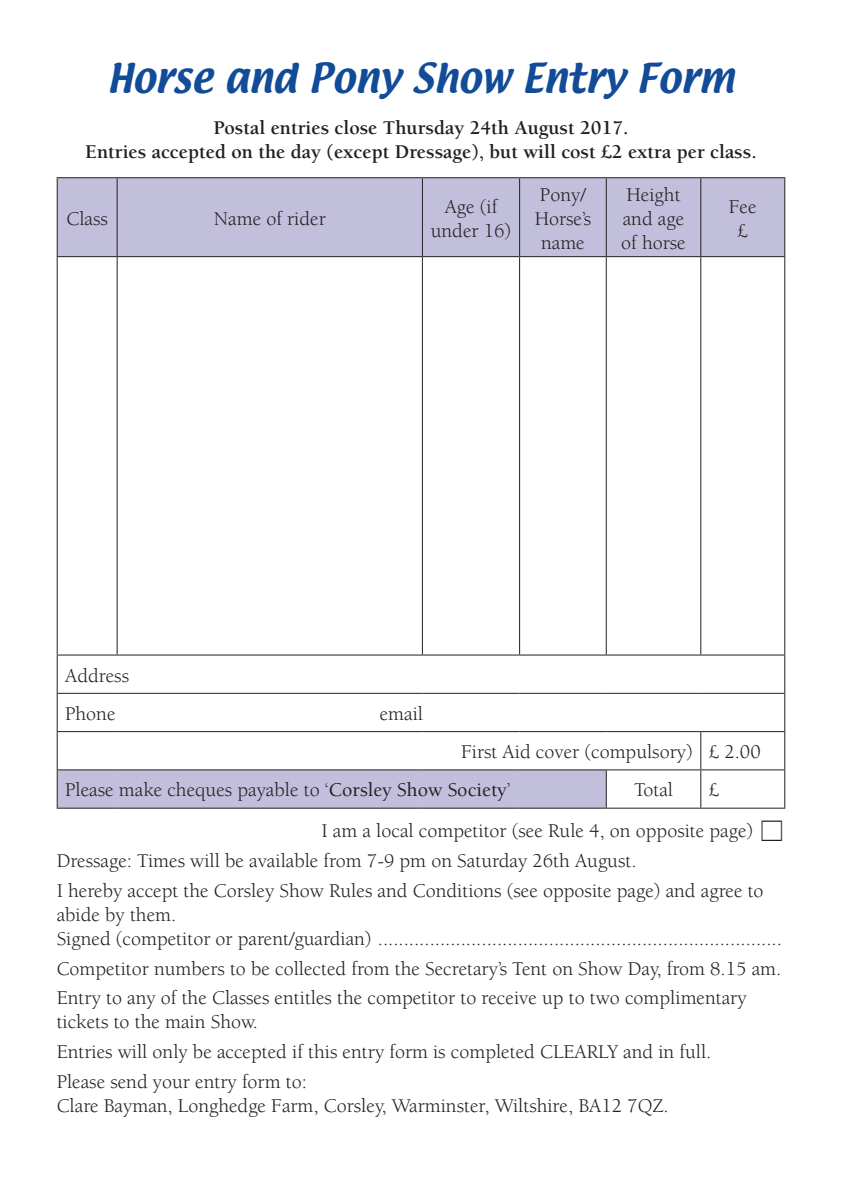
<style>
.page{position:relative;width:842px;height:1191px;background:#fff}
.page>*{position:absolute;margin:0;border:0;box-sizing:border-box;transform-origin:0 0}
.Main_Heading{font:36px "Textile";color:#124b97}
.t1{font:20px/24px "Berkeley";color:#231f20}
.Text_heading{font:700 20px/24px "Berkeley";color:#231f20;text-align:center}
.s1{font-weight:500}
</style>
<div class="page">
<svg style="left:58px;top:178px;width:726px;height:629px"></svg>
<hr style="left:57px;top:177px;width:60px;height:1px;background:#231f20">
<hr style="left:57px;top:178px;width:1px;height:78px;background:#231f20">
<hr style="left:117px;top:177px;width:305px;height:1px;background:#231f20">
<hr style="left:117px;top:178px;width:1px;height:78px;background:#231f20">
<hr style="left:422px;top:177px;width:98px;height:1px;background:#231f20">
<hr style="left:422px;top:178px;width:1px;height:78px;background:#231f20">
<hr style="left:520px;top:177px;width:86px;height:1px;background:#231f20">
<hr style="left:519px;top:178px;width:1px;height:78px;background:#231f20">
<hr style="left:606px;top:177px;width:95px;height:1px;background:#231f20">
<hr style="left:606px;top:178px;width:1px;height:78px;background:#231f20">
<hr style="left:701px;top:177px;width:84px;height:1px;background:#231f20">
<hr style="left:700px;top:178px;width:1px;height:78px;background:#231f20">
<hr style="left:784px;top:178px;width:1px;height:78px;background:#231f20">
<hr style="left:57px;top:256px;width:60px;height:1px;background:#231f20">
<hr style="left:57px;top:257px;width:1px;height:397px;background:#231f20">
<hr style="left:117px;top:256px;width:305px;height:1px;background:#231f20">
<hr style="left:117px;top:257px;width:1px;height:397px;background:#231f20">
<hr style="left:422px;top:256px;width:98px;height:1px;background:#231f20">
<hr style="left:422px;top:257px;width:1px;height:397px;background:#231f20">
<hr style="left:520px;top:256px;width:86px;height:1px;background:#231f20">
<hr style="left:519px;top:257px;width:1px;height:397px;background:#231f20">
<hr style="left:606px;top:256px;width:95px;height:1px;background:#231f20">
<hr style="left:606px;top:257px;width:1px;height:397px;background:#231f20">
<hr style="left:701px;top:256px;width:84px;height:1px;background:#231f20">
<hr style="left:700px;top:257px;width:1px;height:397px;background:#231f20">
<hr style="left:784px;top:257px;width:1px;height:397px;background:#231f20">
<hr style="left:57px;top:654px;width:60px;height:1px;background:#231f20">
<hr style="left:57px;top:655px;width:1px;height:38px;background:#231f20">
<hr style="left:117px;top:654px;width:305px;height:1px;background:#231f20">
<hr style="left:422px;top:654px;width:98px;height:1px;background:#231f20">
<hr style="left:520px;top:654px;width:86px;height:1px;background:#231f20">
<hr style="left:606px;top:654px;width:95px;height:1px;background:#231f20">
<hr style="left:701px;top:654px;width:84px;height:1px;background:#231f20">
<hr style="left:784px;top:655px;width:1px;height:38px;background:#231f20">
<hr style="left:57px;top:693px;width:60px;height:1px;background:#231f20">
<hr style="left:57px;top:694px;width:1px;height:37px;background:#231f20">
<hr style="left:117px;top:693px;width:305px;height:1px;background:#231f20">
<hr style="left:422px;top:693px;width:98px;height:1px;background:#231f20">
<hr style="left:520px;top:693px;width:86px;height:1px;background:#231f20">
<hr style="left:606px;top:693px;width:95px;height:1px;background:#231f20">
<hr style="left:701px;top:693px;width:84px;height:1px;background:#231f20">
<hr style="left:784px;top:694px;width:1px;height:37px;background:#231f20">
<hr style="left:57px;top:731px;width:60px;height:1px;background:#231f20">
<hr style="left:57px;top:732px;width:1px;height:37px;background:#231f20">
<hr style="left:117px;top:731px;width:305px;height:1px;background:#231f20">
<hr style="left:422px;top:731px;width:98px;height:1px;background:#231f20">
<hr style="left:520px;top:731px;width:86px;height:1px;background:#231f20">
<hr style="left:606px;top:731px;width:95px;height:1px;background:#231f20">
<hr style="left:701px;top:731px;width:84px;height:1px;background:#231f20">
<hr style="left:700px;top:732px;width:1px;height:37px;background:#231f20">
<hr style="left:784px;top:732px;width:1px;height:37px;background:#231f20">
<hr style="left:57px;top:769px;width:60px;height:1px;background:#231f20">
<hr style="left:57px;top:770px;width:1px;height:37px;background:#231f20">
<hr style="left:117px;top:769px;width:305px;height:1px;background:#231f20">
<hr style="left:422px;top:769px;width:98px;height:1px;background:#231f20">
<hr style="left:520px;top:769px;width:86px;height:1px;background:#231f20">
<hr style="left:606px;top:769px;width:95px;height:1px;background:#231f20">
<hr style="left:606px;top:770px;width:1px;height:37px;background:#231f20">
<hr style="left:701px;top:769px;width:84px;height:1px;background:#231f20">
<hr style="left:700px;top:770px;width:1px;height:37px;background:#231f20">
<hr style="left:784px;top:770px;width:1px;height:37px;background:#231f20">
<hr style="left:57px;top:807px;width:60px;height:1px;background:#231f20">
<hr style="left:117px;top:807px;width:305px;height:1px;background:#231f20">
<hr style="left:422px;top:807px;width:98px;height:1px;background:#231f20">
<hr style="left:520px;top:807px;width:86px;height:1px;background:#231f20">
<hr style="left:606px;top:807px;width:95px;height:1px;background:#231f20">
<hr style="left:701px;top:807px;width:84px;height:1px;background:#231f20">
<hr style="left:841px;top:0;width:1px;height:1191px;background:#de1f26">
<p class="Main_Heading" style="left:108px;top:53px;width:627px">Horse and Pony Show Entry Form</p>
<p class="Text_heading" style="left:85px;top:116px;width:673px">Postal entries close Thursday 24th August 2017.<br>Entries accepted on the day (except Dressage), but will cost £2 extra per class.</p>
<p class="t1" style="left:66px;top:207px;width:43px">Class</p>
<p class="t1" style="left:214px;top:207px;width:113px">Name of rider</p>
<p class="t1" style="left:431px;top:195px;width:82px;text-align:center">Age (if under 16)</p>
<p class="t1" style="left:535px;top:183px;width:58px;text-align:center">Pony/<br>Horse’s name</p>
<p class="t1" style="left:621px;top:183px;width:66px">Height and age of horse</p>
<p class="t1" style="left:729px;top:195px;width:29px">Fee</p>
<p class="t1" style="left:738px;top:219px;width:12px">£</p>
<p class="t1" style="left:65px;top:664px;width:65px">Address</p>
<p class="t1" style="left:65px;top:702px;width:52px">Phone</p>
<p class="t1" style="left:380px;top:702px;width:45px">email</p>
<p class="t1" style="left:461px;top:740px;width:233px">First Aid cover (compulsory)</p>
<p class="t1" style="left:709px;top:740px;width:53px">£ 2.00</p>
<p class="t1" style="left:65px;top:778px;width:447px">Please make cheques payable to ‘<span class="s1">Corsley Show Society</span>’</p>
<p class="t1" style="left:634px;top:778px;width:41px">Total</p>
<p class="t1" style="left:709px;top:778px;width:12px">£</p>
<p class="t1" style="left:321px;top:819px;width:433px">I am a local competitor (see Rule 4, on opposite page)</p>
<p class="t1" style="left:57px;top:849px;width:581px">Dressage: Times will be available from 7-9 pm on Saturday 26th August.</p>
<p class="t1" style="left:57px;top:879px;width:708px">I hereby accept the Corsley Show Rules and Conditions (see opposite page) and agree to abide by them.</p>
<p class="t1" style="left:57px;top:927px;width:727px">Signed (competitor or parent/guardian) ..............................................................................</p>
<p class="t1" style="left:57px;top:956px;width:726px">Competitor numbers to be collected from the Secretary’s Tent on Show Day, from 8.15 am.</p>
<p class="t1" style="left:57px;top:986px;width:692px">Entry to any of the Classes entitles the competitor to receive up to two complimentary tickets to the main Show.</p>
<p class="t1" style="left:57px;top:1040px;width:656px">Entries will only be accepted if this entry form is completed CLEARLY and in full.</p>
<p class="t1" style="left:57px;top:1069px;width:614px">Please send your entry form to:<br>Clare Bayman, Longhedge Farm, Corsley, Warminster, Wiltshire, BA12 7QZ.</p>
</div>
